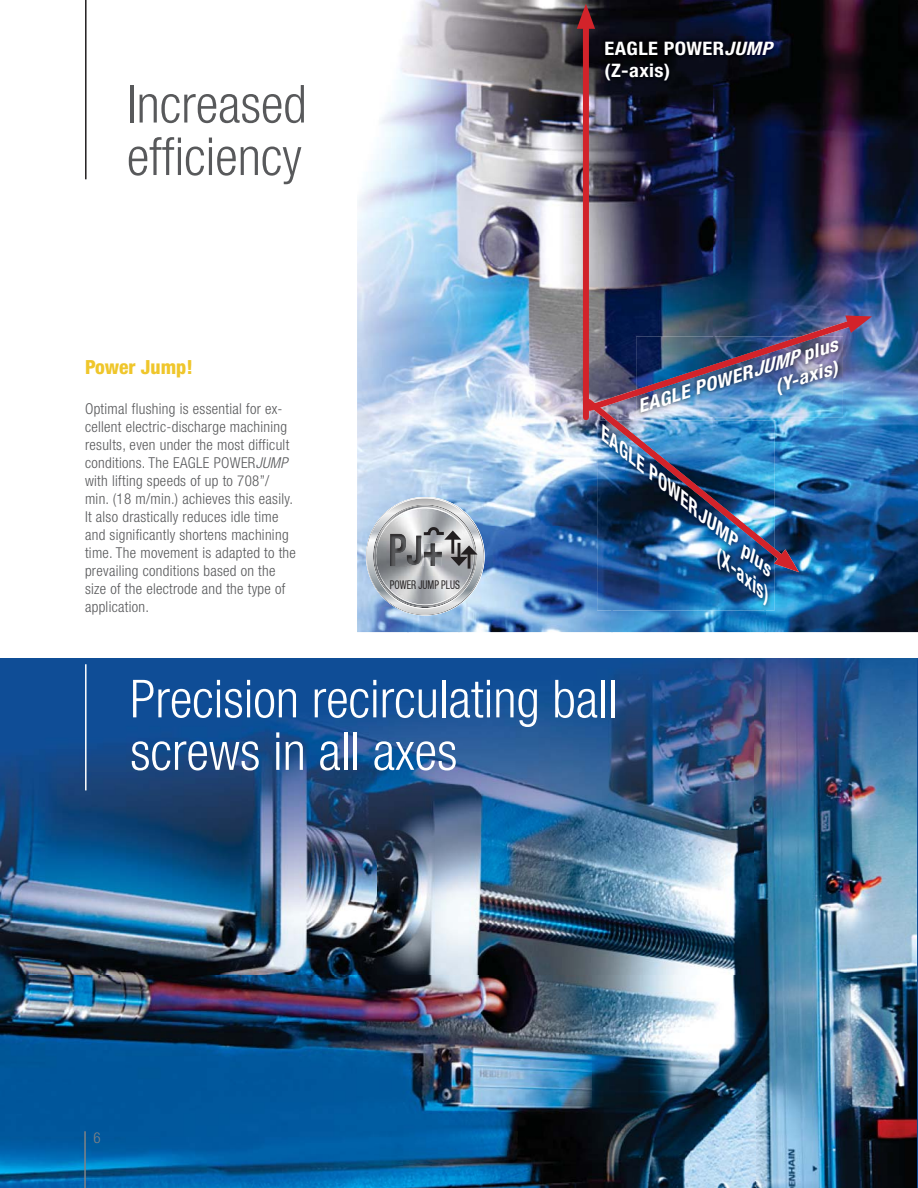
<style>
.page{position:relative;width:918px;height:1188px;background:#fff}
.page>*{position:absolute;margin:0;border:0;box-sizing:border-box;transform-origin:0 0}
.t1{font:300 condensed 52.5px/52.5px "Helvetica Neue LT Std";color:#fff}
.t2{font:300 condensed 52.5px/52.5px "Helvetica Neue LT Std";color:#58595b}
.t3{font:800 condensed 19.5px "Helvetica Neue LT Std";color:#efc62b}
.t4{font:italic 700 condensed 18.6px/20.7px "Helvetica Neue LT Std";color:#fff;scale:1.1 1}
.t5{font:700 condensed 18.6px/21.5px "Helvetica Neue LT Std";letter-spacing:.02em;color:#fff;scale:1.1 1}
.t6{font:italic 700 condensed 17.85px "Helvetica Neue LT Std";color:#fff;scale:1.2 1}
.t7{font:300 condensed 15px/18px "Helvetica Neue LT Std";letter-spacing:.02em;color:#58595b}
.t8{font:300 condensed 15px "Helvetica Neue LT Std";color:#808285}
.t9{font:condensed 12px "Helvetica Neue LT";color:#231f20;scale:.8 1}
.s1{font-style:italic}
.s2{font-style:inherit}
</style>
<div class="page">
<img style="left:357px;top:0;width:357px;height:368px">
<img style="left:714px;top:0;width:204px;height:421px">
<img style="left:357px;top:368px;width:229px;height:159px">
<img style="left:765px;top:421px;width:153px;height:211px">
<img style="left:357px;top:527px;width:50px;height:105px">
<img style="left:459px;top:527px;width:153px;height:105px">
<img style="left:407px;top:609px;width:52px;height:23px">
<img style="left:612px;top:610px;width:153px;height:22px">
<hr style="left:85px;top:0;width:2px;height:179px;background:#231f20">
<img style="left:0;top:658px;width:917px;height:530px">
<hr style="left:85px;top:664px;width:2px;height:126px;background:#fff">
<div style="left:583px;top:18px;width:6px;height:399px;background:#d2232a"></div>
<svg style="left:577px;top:4px;width:18px;height:25px"></svg>
<svg style="left:367px;top:498px;width:116px;height:111px;background:#aeb4bc"></svg>
<hr style="left:84px;top:1132px;width:2px;height:56px;background:#808285">
<img style="left:601px;top:37px;width:177px;height:48px">
<img style="left:597px;top:572px;width:178px;height:38px">
<img style="left:586px;top:315px;width:286px;height:257px">
<h1 class="t2" style="left:127px;top:82px;width:181px">Increased efficiency</h1>
<h2 class="t3" style="left:85px;top:360px;width:109px">Power Jump!</h2>
<p class="t7" style="left:85px;top:401px;width:212px">Optimal flushing is essential for ex&shy;cellent electric-discharge machining results, even under the most difficult conditions. The EAGLE POWER<span class="s1">JUMP </span>with lifting speeds of up to 708”/ min. (18 m/min.) achieves this easily.<br>It also drastically reduces idle time and significantly shortens machining time. The movement is adapted to the prevailing conditions based on the size of the electrode and the type of application.</p>
<p class="t9" style="left:390px;top:578px;width:89px">POWER JUMP PLUS</p>
<p class="t5" style="left:605px;top:38px;width:154px">EAGLE POWER<span class="s1">JUMP </span>(Z-axis)</p>
<p class="t4" style="left:766px;top:356px;width:66px;text-indent:-137px;rotate:-17deg">EAGLE POWER<span class="s2">JUMP</span> plus (Y-axis)</p>
<p class="t6" style="left:611px;top:427px;width:183px;rotate:39deg">EAGLE POWER<span class="s2">JUMP</span> plus</p>
<p class="t4" style="left:727px;top:549px;width:62px;rotate:39deg">(X-axis)</p>
<h1 class="t1" style="left:130px;top:677px;width:489px">Precision recirculating ball screws in all axes</h1>
<p class="t8" style="left:94px;top:1133px;width:9px">6</p>
</div>
